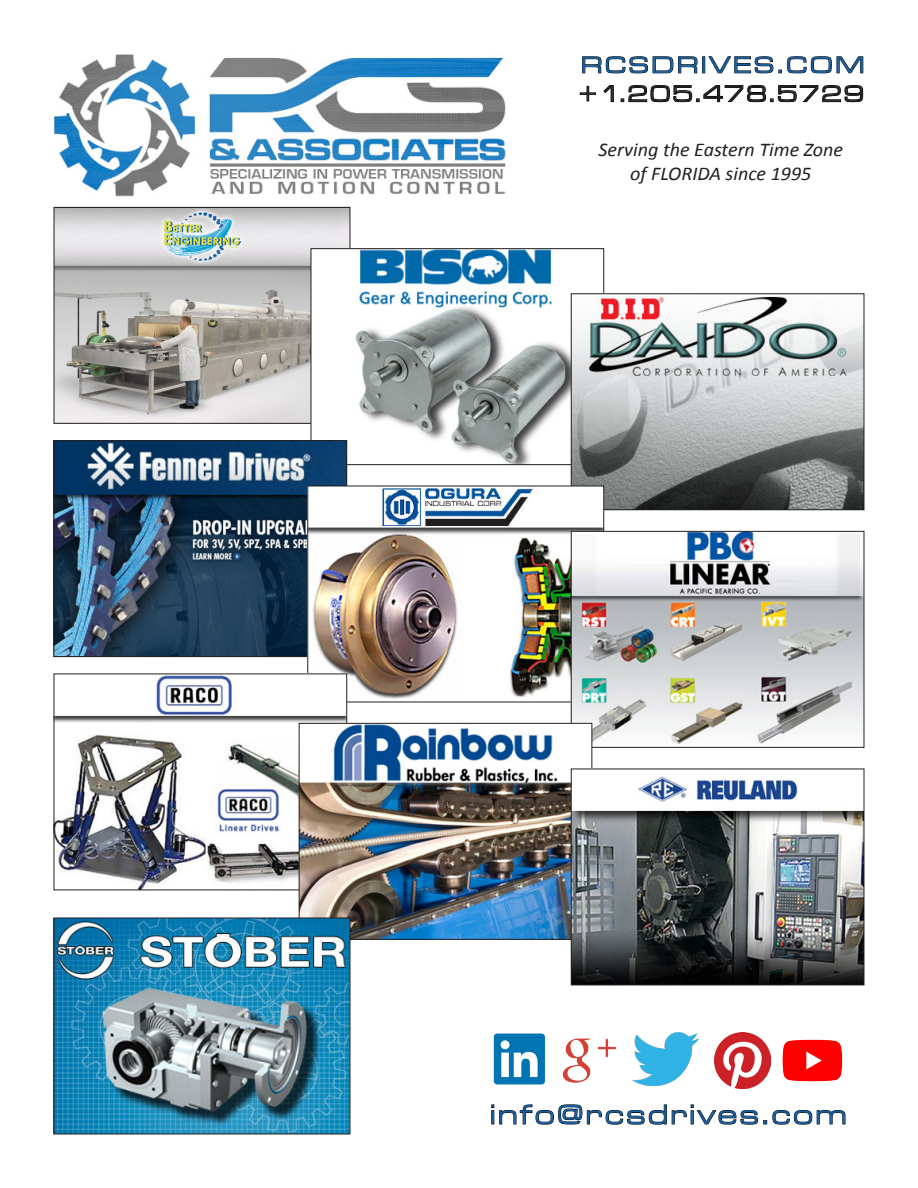
<style>
.page{position:relative;width:918px;height:1188px;background:#fff}
.page>*{position:absolute;margin:0;border:0;box-sizing:border-box;transform-origin:0 0}
.t1{font:28.5px "Microgramma D Medi Exte";letter-spacing:.12em;color:#175d9e}
.t2{font:24px "Microgramma D Medi Exte";letter-spacing:.1em;color:#231f20}
.t3{font:24px "Microgramma D Medi Exte";letter-spacing:.15em;color:#175d9e}
.t4{font:italic 19.5px/23.4px "Calibri";color:#231f20;text-align:center}
</style>
<div class="page">
<img style="left:56px;top:209px;width:292px;height:213px">
<div style="left:54px;top:207px;width:296px;height:217px;border:1px solid #231f20"></div>
<img style="left:313px;top:250px;width:258px;height:213px">
<div style="left:311px;top:248px;width:293px;height:217px;border:1px solid #231f20"></div>
<img style="left:573px;top:295px;width:289px;height:213px">
<div style="left:571px;top:293px;width:293px;height:217px;border:1px solid #231f20"></div>
<img style="left:54px;top:54px;width:452px;height:142px">
<svg style="left:582px;top:56px;width:116px;height:18px"></svg>
<div style="left:702px;top:56px;width:3px;height:17px;border:1px solid #000"></div>
<svg style="left:708px;top:56px;width:156px;height:18px"></svg>
<svg style="left:580px;top:86px;width:16px;height:16px"></svg>
<svg style="left:603px;top:85px;width:11px;height:17px"></svg>
<svg style="left:621px;top:85px;width:242px;height:17px"></svg>
<svg style="left:491px;top:1104px;width:355px;height:21px"></svg>
<img style="left:56px;top:442px;width:289px;height:213px">
<div style="left:54px;top:440px;width:293px;height:217px;border:1px solid #231f20"></div>
<img style="left:309px;top:488px;width:293px;height:212px">
<div style="left:307px;top:486px;width:297px;height:216px;border:1px solid #231f20"></div>
<img style="left:573px;top:533px;width:289px;height:213px">
<div style="left:571px;top:531px;width:293px;height:217px;border:1px solid #231f20"></div>
<img style="left:562px;top:1038px;width:54px;height:45px">
<img style="left:632px;top:1032px;width:66px;height:54px">
<img style="left:493px;top:1033px;width:52px;height:52px">
<img style="left:714px;top:1032px;width:56px;height:57px">
<img style="left:782px;top:1039px;width:61px;height:43px">
<img style="left:56px;top:676px;width:289px;height:212px">
<img style="left:301px;top:725px;width:289px;height:213px">
<div style="left:299px;top:723px;width:293px;height:217px;border:1px solid #231f20"></div>
<img style="left:573px;top:771px;width:289px;height:212px">
<div style="left:571px;top:769px;width:293px;height:216px;border:1px solid #231f20"></div>
<img style="left:56px;top:920px;width:292px;height:212px">
<p class="t3" style="left:581px;top:50px;width:284px">RCSDRIVES.COM</p>
<p class="t2" style="left:578px;top:78px;width:287px">+1.205.478.5729</p>
<p class="t4" style="left:599px;top:137px;width:246px">Serving the Eastern Time Zone of FLORIDA since 1995</p>
<p class="t1" style="left:491px;top:1096px;width:357px">info@rcsdrives.com</p>
</div>
